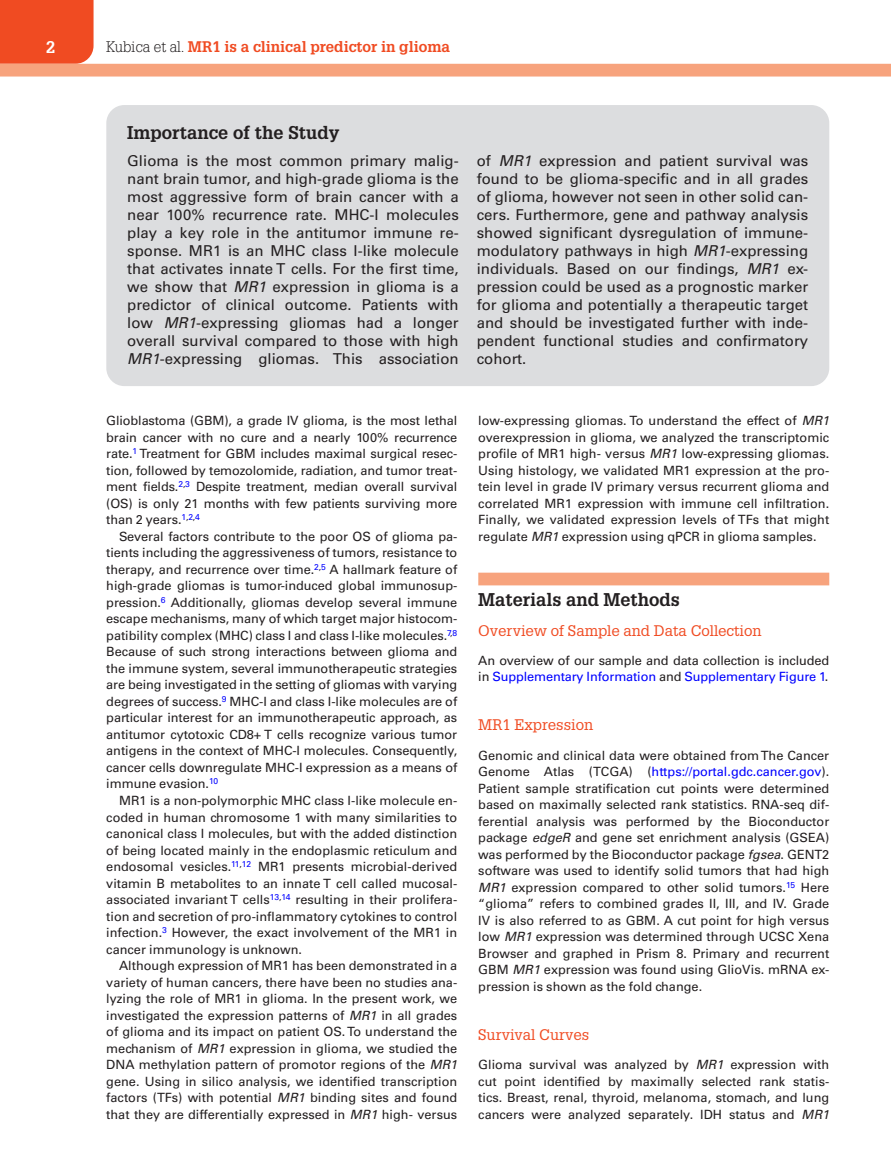
<style>
.page{position:relative;width:891px;height:1175px;background:#fff}
.page>*{position:absolute;margin:0;border:0;box-sizing:border-box;transform-origin:0 0}
.t1{font:700 18px "Glypha LT Std";color:#231f20}
.t2{font:700 16.5px "Glypha LT Std";color:#fff}
.t3{font:15px/18px "Univers LT Std";color:#231f20;text-align:justify}
.t4{font:15px "Glypha LT Std";color:#f04b22}
.t5{font:700 15px "Glypha LT Std";color:#f04b22}
.t6{font:12.75px/16.5px "Univers LT Std";color:#231f20;text-align:justify}
.s1{font-weight:300;color:#231f20}
.s2{font-style:italic}
.s3{color:#00f}
</style>
<div class="page">
<div style="left:0;top:0;width:94px;height:64px;background:#f04b22"></div>
<div style="left:0;top:64px;width:891px;height:12px;background:#f7a37d"></div>
<div style="left:478px;top:572px;width:351px;height:13px;background:#f7a37d"></div>
<div style="left:106px;top:105px;width:723px;height:281px;background:#dcdddf;border-radius:18px"></div>
<p class="t2" style="left:46px;top:37px;width:11px">2</p>
<p class="t5" style="left:106px;top:37px;width:345px"><span class="s1">Kubica et al.</span> MR1 is a clinical predictor in glioma</p>
<h1 class="t1" style="left:127px;top:121px;width:214px">Importance of the Study</h1>
<p class="t3" style="left:127px;top:152px;width:333px">Glioma is the most common primary malig&shy;nant brain tumor, and high-grade glioma is the most aggressive form of brain cancer with a near 100% recurrence rate. MHC-I molecules play a key role in the antitumor immune re&shy;sponse. MR1 is an MHC class I-like molecule that activates innate T cells. For the first time, we show that <span class="s2">MR1</span> expression in glioma is a predictor of clinical outcome. Patients with low <span class="s2">MR1</span>-expressing gliomas had a longer overall survival compared to those with high <span class="s2">MR1</span>-expressing gliomas. This association</p>
<p class="t3" style="left:477px;top:152px;width:333px">of <span class="s2">MR1</span> expression and patient survival was found to be glioma-specific and in all grades of glioma, however not seen in other solid can&shy;cers. Furthermore, gene and pathway analysis showed significant dysregulation of immune&shy;modulatory pathways in high <span class="s2">MR1</span>-expressing individuals. Based on our findings, <span class="s2">MR1</span> ex&shy;pression could be used as a prognostic marker for glioma and potentially a therapeutic target and should be investigated further with inde&shy;pendent functional studies and confirmatory cohort.</p>
<p class="t6" style="left:106px;top:412px;width:353px">Glioblastoma (GBM), a grade IV glioma, is the most lethal brain cancer with no cure and a nearly 100% recurrence rate.<sup>1</sup> Treatment for GBM includes maximal surgical resec&shy;tion, followed by temozolomide, radiation, and tumor treat&shy;ment fields.<sup>2</sup><sup>,</sup><sup>3</sup> Despite treatment, median overall survival (OS) is only 21 months with few patients surviving more than 2 years.<sup>1</sup><sup>,</sup><sup>2</sup><sup>,</sup><sup>4</sup></p>
<p class="t6" style="left:106px;top:528px;width:353px;text-indent:13px">Several factors contribute to the poor OS of glioma pa&shy;tients including the aggressiveness of tumors, resistance to therapy, and recurrence over time.<sup>2</sup><sup>,</sup><sup>5</sup> A hallmark feature of high-grade gliomas is tumor-induced global immunosup&shy;pression.<sup>6</sup> Additionally, gliomas develop several immune escape mechanisms, many of which target major histocom&shy;patibility complex (MHC) class I and class I-like molecules.<sup>7</sup><sup>,</sup><sup>8<br></sup>Because of such strong interactions between glioma and the immune system, several immunotherapeutic strategies are being investigated in the setting of gliomas with varying degrees of success.<sup>9</sup> MHC-I and class I-like molecules are of particular interest for an immunotherapeutic approach, as antitumor cytotoxic CD8+ T cells recognize various tumor antigens in the context of MHC-I molecules. Consequently, cancer cells downregulate MHC-I expression as a means of immune evasion.<sup>10</sup></p>
<p class="t6" style="left:106px;top:792px;width:353px;text-indent:13px">MR1 is a non-polymorphic MHC class I-like molecule en&shy;coded in human chromosome 1 with many similarities to canonical class I molecules, but with the added distinction of being located mainly in the endoplasmic reticulum and endosomal vesicles.<sup>11</sup><sup>,</sup><sup>12</sup> MR1 presents microbial-derived vitamin B metabolites to an innate T cell called mucosal&shy;associated invariant T cells<sup>13</sup><sup>,</sup><sup>14</sup> resulting in their prolifera&shy;tion and secretion of pro-inflammatory cytokines to control infection.<sup>3</sup> However, the exact involvement of the MR1 in cancer immunology is unknown.</p>
<p class="t6" style="left:106px;top:957px;width:353px;text-indent:13px">Although expression of MR1 has been demonstrated in a variety of human cancers, there have been no studies ana&shy;lyzing the role of MR1 in glioma. In the present work, we investigated the expression patterns of <span class="s2">MR1</span> in all grades of glioma and its impact on patient OS. To understand the mechanism of <span class="s2">MR1</span> expression in glioma, we studied the DNA methylation pattern of promotor regions of the <span class="s2">MR1 </span>gene. Using in silico analysis, we identified transcription factors (TFs) with potential <span class="s2">MR1</span> binding sites and found that they are differentially expressed in <span class="s2">MR1</span> high- versus</p>
<p class="t6" style="left:478px;top:412px;width:353px">low-expressing gliomas. To understand the effect of <span class="s2">MR1 </span>overexpression in glioma, we analyzed the transcriptomic profile of MR1 high- versus <span class="s2">MR1</span> low-expressing gliomas.<br>Using histology, we validated MR1 expression at the pro&shy;tein level in grade IV primary versus recurrent glioma and correlated MR1 expression with immune cell infiltration.<br>Finally, we validated expression levels of TFs that might regulate <span class="s2">MR1</span> expression using qPCR in glioma samples.</p>
<h1 class="t1" style="left:478px;top:589px;width:203px">Materials and Methods</h1>
<p class="t4" style="left:478px;top:621px;width:285px">Overview of Sample and Data Collection</p>
<p class="t6" style="left:478px;top:652px;width:353px">An overview of our sample and data collection is included in <span class="s3">Supplementary Information</span> and <span class="s3">Supplementary Figure 1</span>.</p>
<p class="t4" style="left:478px;top:716px;width:116px">MR1 Expression</p>
<p class="t6" style="left:478px;top:747px;width:353px">Genomic and clinical data were obtained from The Cancer Genome Atlas (TCGA) (<span class="s3">https://portal.gdc.cancer.gov</span>).<br>Patient sample stratification cut points were determined based on maximally selected rank statistics. RNA-seq dif&shy;ferential analysis was performed by the Bioconductor package <span class="s2">edgeR</span> and gene set enrichment analysis (GSEA) was performed by the Bioconductor package <span class="s2">fgsea</span>. GENT2 software was used to identify solid tumors that had high <span class="s2">MR1</span> expression compared to other solid tumors.<sup>15</sup> Here “glioma” refers to combined grades II, III, and IV. Grade IV is also referred to as GBM. A cut point for high versus low <span class="s2">MR1</span> expression was determined through UCSC Xena Browser and graphed in Prism 8. Primary and recurrent GBM <span class="s2">MR1</span> expression was found using GlioVis. mRNA ex&shy;pression is shown as the fold change.</p>
<p class="t4" style="left:478px;top:1025px;width:113px">Survival Curves</p>
<p class="t6" style="left:478px;top:1056px;width:353px">Glioma survival was analyzed by <span class="s2">MR1</span> expression with cut point identified by maximally selected rank statis&shy;tics. Breast, renal, thyroid, melanoma, stomach, and lung cancers were analyzed separately. IDH status and <span class="s2">MR1</span></p>
</div>
